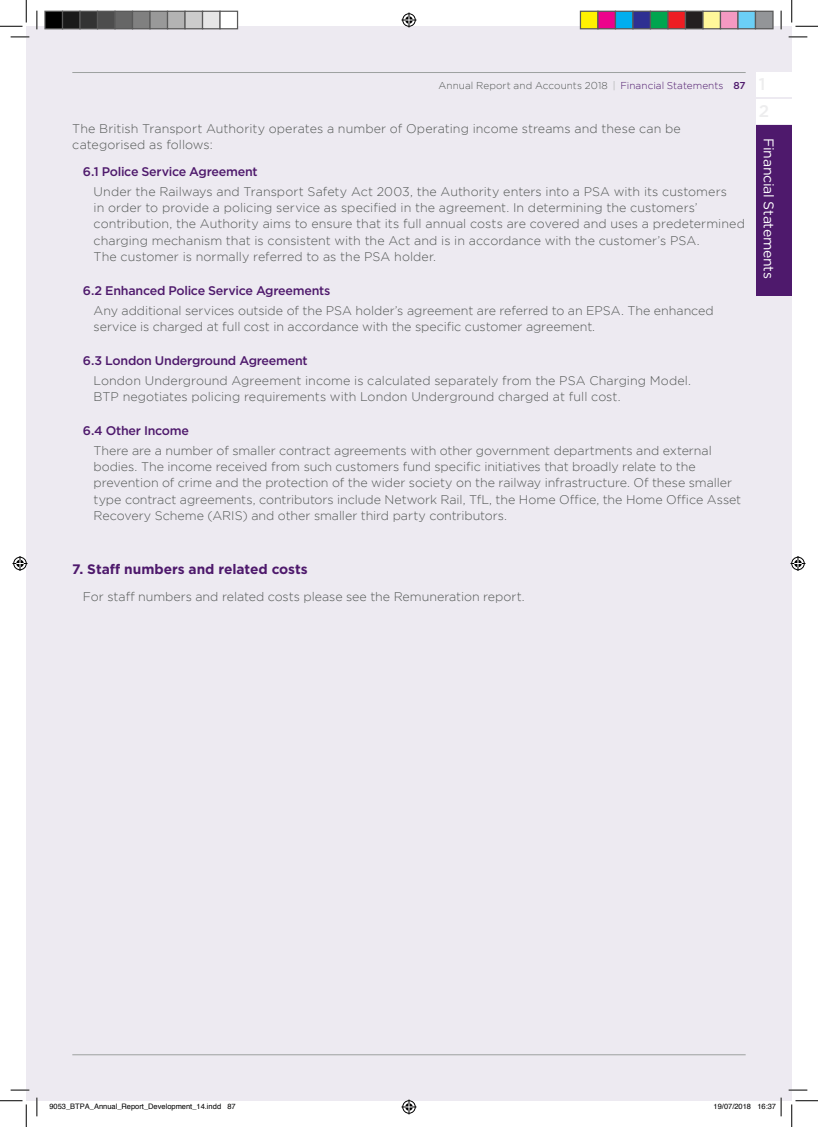
<style>
.page{position:relative;width:818px;height:1127px;background:#fff}
.page>*{position:absolute;margin:0;border:0;box-sizing:border-box;transform-origin:0 0}
.t1{font:14.12px "Gotham";letter-spacing:-.02em;color:#fff}
.t2{font:700 13.75px "Gotham";letter-spacing:-.005em;color:#4e196c}
.t3{font:300 12.5px/16.2px "Gotham";color:#535755}
.t4{font:500 12.5px "Gotham";letter-spacing:-.02em;color:#4e196c}
.t5{font:300 10px "Gotham";letter-spacing:.005em;color:#535755}
.t6{font:7.5px "Helvetica";color:#000}
.s1{color:#9da1a0}
.s2{color:#4e196c}
.s3{font-weight:500;color:#4e196c}
</style>
<div class="page">
<div style="left:26px;top:26px;width:766px;height:1074px;background:#edeaf1"></div>
<hr style="left:72px;top:72px;width:674px;height:1px;background:#9da1a0">
<hr style="left:72px;top:1054px;width:674px;height:1px;background:#9da1a0">
<div style="left:756px;top:72px;width:36px;height:25px;background:#fff"></div>
<div style="left:756px;top:99px;width:36px;height:24px;background:#fff"></div>
<div style="left:756px;top:126px;width:36px;height:170px;background:#4e196c"></div>
<svg style="left:11px;top:36px;width:18px;height:2px"></svg>
<svg style="left:788px;top:36px;width:19px;height:2px"></svg>
<svg style="left:11px;top:1089px;width:18px;height:1px"></svg>
<svg style="left:788px;top:1089px;width:19px;height:1px"></svg>
<svg style="left:36px;top:11px;width:2px;height:18px"></svg>
<svg style="left:36px;top:1097px;width:2px;height:18px"></svg>
<svg style="left:780px;top:11px;width:2px;height:18px"></svg>
<svg style="left:0;top:0;width:27px;height:27px"></svg>
<svg style="left:0;top:1100px;width:27px;height:26px"></svg>
<svg style="left:791px;top:0;width:27px;height:27px"></svg>
<svg style="left:791px;top:1100px;width:27px;height:26px"></svg>
<svg style="left:401px;top:13px;width:15px;height:15px"></svg>
<svg style="left:401px;top:1099px;width:15px;height:15px"></svg>
<svg style="left:13px;top:556px;width:15px;height:15px"></svg>
<svg style="left:790px;top:556px;width:15px;height:15px"></svg>
<div style="left:45px;top:11px;width:18px;height:18px;background:#000"></div>
<div style="left:44px;top:11px;width:19px;height:18px;border:1px solid #595959"></div>
<div style="left:63px;top:11px;width:17px;height:18px;background:#1a1a1a"></div>
<div style="left:62px;top:11px;width:19px;height:18px;border:1px solid #595959"></div>
<div style="left:80px;top:11px;width:18px;height:18px;background:#333"></div>
<div style="left:79px;top:11px;width:19px;height:18px;border:1px solid #595959"></div>
<div style="left:98px;top:11px;width:17px;height:18px;background:#4d4d4d"></div>
<div style="left:97px;top:11px;width:19px;height:18px;border:1px solid #595959"></div>
<div style="left:115px;top:11px;width:18px;height:18px;background:#666"></div>
<div style="left:114px;top:11px;width:19px;height:18px;border:1px solid #595959"></div>
<div style="left:133px;top:11px;width:17px;height:18px;background:#808080"></div>
<div style="left:132px;top:11px;width:19px;height:18px;border:1px solid #595959"></div>
<div style="left:150px;top:11px;width:18px;height:18px;background:#999"></div>
<div style="left:149px;top:11px;width:19px;height:18px;border:1px solid #595959"></div>
<div style="left:168px;top:11px;width:17px;height:18px;background:#b3b3b3"></div>
<div style="left:167px;top:11px;width:19px;height:18px;border:1px solid #595959"></div>
<div style="left:185px;top:11px;width:18px;height:18px;background:#ccc"></div>
<div style="left:184px;top:11px;width:19px;height:18px;border:1px solid #595959"></div>
<div style="left:203px;top:11px;width:17px;height:18px;background:#e6e6e6"></div>
<div style="left:202px;top:11px;width:19px;height:18px;border:1px solid #595959"></div>
<div style="left:220px;top:11px;width:18px;height:18px;background:#fff"></div>
<div style="left:219px;top:11px;width:19px;height:18px;border:1px solid #595959"></div>
<div style="left:580px;top:11px;width:18px;height:18px;background:#fff101"></div>
<div style="left:580px;top:11px;width:18px;height:18px;border:1px solid #595959"></div>
<div style="left:598px;top:11px;width:17px;height:18px;background:#ed028c"></div>
<div style="left:597px;top:11px;width:19px;height:18px;border:1px solid #595959"></div>
<div style="left:615px;top:11px;width:18px;height:18px;background:#00aeef"></div>
<div style="left:615px;top:11px;width:18px;height:18px;border:1px solid #595959"></div>
<div style="left:633px;top:11px;width:17px;height:18px;background:#2e3092"></div>
<div style="left:632px;top:11px;width:19px;height:18px;border:1px solid #595959"></div>
<div style="left:650px;top:11px;width:18px;height:18px;background:#00a54f"></div>
<div style="left:650px;top:11px;width:18px;height:18px;border:1px solid #595959"></div>
<div style="left:668px;top:11px;width:17px;height:18px;background:#ee1d23"></div>
<div style="left:667px;top:11px;width:19px;height:18px;border:1px solid #595959"></div>
<div style="left:685px;top:11px;width:18px;height:18px;background:#231f20"></div>
<div style="left:685px;top:11px;width:18px;height:18px;border:1px solid #595959"></div>
<div style="left:703px;top:11px;width:17px;height:18px;background:#fff79a"></div>
<div style="left:702px;top:11px;width:19px;height:18px;border:1px solid #595959"></div>
<div style="left:720px;top:11px;width:18px;height:18px;background:#f499c2"></div>
<div style="left:720px;top:11px;width:18px;height:18px;border:1px solid #595959"></div>
<div style="left:738px;top:11px;width:17px;height:18px;background:#6bcff6"></div>
<div style="left:737px;top:11px;width:19px;height:18px;border:1px solid #595959"></div>
<div style="left:755px;top:11px;width:18px;height:18px;background:#939598"></div>
<div style="left:755px;top:11px;width:18px;height:18px;border:1px solid #595959"></div>
<svg style="left:757px;top:1097px;width:25px;height:18px"></svg>
<p class="t5" style="left:438px;top:79px;width:309px">Annual Report and Accounts 2018 <span class="s1">|</span> <span class="s2">Financial Statements</span> <span class="s3">87</span></p>
<p class="t3" style="left:72px;top:120px;width:610px">The British Transport Authority operates a number of Operating income streams and these can be categorised as follows:</p>
<p class="t4" style="left:83px;top:163px;width:176px">6.1 Police Service Agreement</p>
<p class="t3" style="left:94px;top:183px;width:653px">Under the Railways and Transport Safety Act 2003, the Authority enters into a PSA with its customers<br>in order to provide a policing service as specified in the agreement. In determining the customers’ contribution, the Authority aims to ensure that its full annual costs are covered and uses a predetermined charging mechanism that is consistent with the Act and is in accordance with the customer’s PSA.<br>The customer is normally referred to as the PSA holder.</p>
<p class="t4" style="left:83px;top:282px;width:249px">6.2 Enhanced Police Service Agreements</p>
<p class="t3" style="left:94px;top:302px;width:622px">Any additional services outside of the PSA holder’s agreement are referred to an EPSA. The enhanced service is charged at full cost in accordance with the specific customer agreement.</p>
<p class="t4" style="left:83px;top:352px;width:226px">6.3 London Underground Agreement</p>
<p class="t3" style="left:94px;top:372px;width:599px">London Underground Agreement income is calculated separately from the PSA Charging Model.<br>BTP negotiates policing requirements with London Underground charged at full cost.</p>
<p class="t4" style="left:83px;top:422px;width:108px">6.4 Other Income</p>
<p class="t3" style="left:94px;top:442px;width:649px">There are a number of smaller contract agreements with other government departments and external bodies. The income received from such customers fund specific initiatives that broadly relate to the prevention of crime and the protection of the wider society on the railway infrastructure. Of these smaller type contract agreements, contributors include Network Rail, TfL, the Home Office, the Home Office Asset Recovery Scheme (ARIS) and other smaller third party contributors.</p>
<p class="t2" style="left:72px;top:559px;width:237px">7. Staff numbers and related costs</p>
<p class="t3" style="left:83px;top:587px;width:443px">For staff numbers and related costs please see the Remuneration report.</p>
<p class="t1" style="left:778px;top:138px;width:142px;rotate:90deg">Financial Statements</p>
<p class="t6" style="left:49px;top:1100px;width:188px">9053_BTPA_Annual_Report_Development_14.indd 87</p>
<p class="t6" style="left:713px;top:1100px;width:64px">19/07/2018 16:37</p>
</div>
